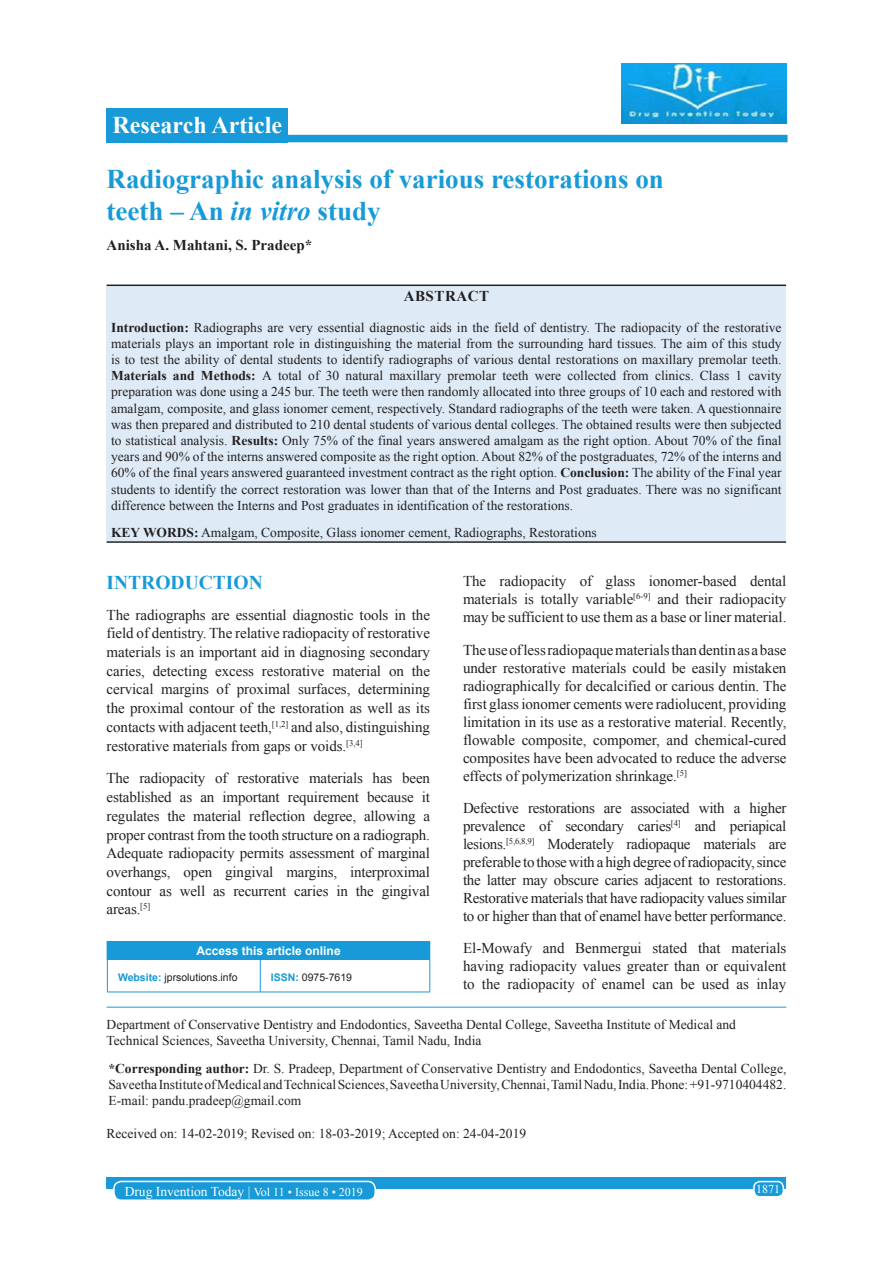
<style>
.page{position:relative;width:893px;height:1263px;background:#fff}
.page>*{position:absolute;margin:0;border:0;box-sizing:border-box;transform-origin:0 0}
.AT{font:700 27px/32.4px "Times New Roman";color:#179ad7}
.AH{font:700 24px "Times New Roman";color:#fff}
.t1{font:700 19.5px "Times New Roman";color:#179ad7}
.TX{font:15px/18px "Times New Roman";letter-spacing:-.005em;color:#231f20;text-align:justify}
.AU{font:700 15px "Times New Roman";color:#231f20}
.ABSH{font:700 15px "Times New Roman";letter-spacing:.035em;color:#231f20}
.ABS{font:13.5px/16.2px "Times New Roman";color:#231f20;text-align:justify}
.ADD{font:13.5px/16.2px "Times New Roman";color:#231f20;text-align:justify}
.AFF{font:13.5px/16.2px "Times New Roman";color:#231f20}
.KWD{font:13.5px "Times New Roman";color:#231f20}
.HIS{font:13.5px "Times New Roman";color:#231f20}
.RF{font:13.5px "Times New Roman";color:#fff}
.ATAO{font:700 12px "Arial";color:#fff}
.RF-2{font:12px "Times New Roman";color:#fff}
.WEBSITE{font:10.5px "Arial";color:#231f20}
.s1{font-style:italic}
.s2{font-weight:700}
.s3{font-weight:700;color:#179ad7}
.s4{font-size:12px}
</style>
<div class="page">
<div style="left:106px;top:1177px;width:680px;height:12px;background:#179ad7"></div>
<div style="left:753px;top:1181px;width:30px;height:15px;background:#179ad7;border-radius:6px"></div>
<div style="left:752px;top:1180px;width:31px;height:17px;border:2px solid #fff;border-radius:6px"></div>
<div style="left:114px;top:1181px;width:261px;height:19px;background:#179ad7;border-radius:7px"></div>
<div style="left:113px;top:1180px;width:263px;height:21px;border:2px solid #fff;border-radius:7px"></div>
<div style="left:106px;top:108px;width:182px;height:34px;background:#179ad7"></div>
<div style="left:265px;top:135px;width:522px;height:7px;background:#179ad7"></div>
<hr style="left:106px;top:1006px;width:680px;height:1px;background:#179ad7">
<div style="left:107px;top:941px;width:322px;height:19px;background:#179ad7"></div>
<svg style="left:106px;top:942px;width:1px;height:18px"></svg>
<hr style="left:106px;top:941px;width:154px;height:1px;background:#179ad7">
<svg style="left:429px;top:941px;width:1px;height:19px"></svg>
<hr style="left:107px;top:960px;width:1px;height:31px;background:#179ad7">
<hr style="left:107px;top:991px;width:153px;height:1px;background:#179ad7">
<hr style="left:260px;top:960px;width:1px;height:31px;background:#179ad7">
<hr style="left:429px;top:960px;width:1px;height:31px;background:#179ad7">
<hr style="left:260px;top:991px;width:170px;height:1px;background:#179ad7">
<img style="left:621px;top:63px;width:164px;height:60px">
<div style="left:106px;top:286px;width:679px;height:255px;background:#deebf7"></div>
<hr style="left:106px;top:284px;width:679px;height:2px;background:#231f20">
<hr style="left:106px;top:541px;width:679px;height:2px;background:#231f20">
<p class="AH" style="left:112px;top:108px;width:171px">Research Article</p>
<p class="AT" style="left:106px;top:162px;width:558px">Radiographic analysis of various restorations on teeth – An <span class="s1">in vitro</span> study</p>
<p class="AU" style="left:106px;top:234px;width:207px">Anisha A. Mahtani, S. Pradeep*</p>
<p class="ABSH" style="left:403px;top:285px;width:87px">ABSTRACT</p>
<p class="ABS" style="left:111px;top:318px;width:671px"><span class="s2">Introduction:</span> Radiographs are very essential diagnostic aids in the field of dentistry. The radiopacity of the restorative materials plays an important role in distinguishing the material from the surrounding hard tissues. The aim of this study is to test the ability of dental students to identify radiographs of various dental restorations on maxillary premolar teeth.<br><span class="s2">Materials and Methods:</span> A total of 30 natural maxillary premolar teeth were collected from clinics. Class 1 cavity preparation was done using a 245 bur. The teeth were then randomly allocated into three groups of 10 each and restored with amalgam, composite, and glass ionomer cement, respectively. Standard radiographs of the teeth were taken. A questionnaire was then prepared and distributed to 210 dental students of various dental colleges. The obtained results were then subjected to statistical analysis. <span class="s2">Results:</span> Only 75% of the final years answered amalgam as the right option. About 70% of the final years and 90% of the interns answered composite as the right option. About 82% of the postgraduates, 72% of the interns and 60% of the final years answered guaranteed investment contract as the right option. <span class="s2">Conclusion:</span> The ability of the Final year students to identify the correct restoration was lower than that of the Interns and Post graduates. There was no significant difference between the Interns and Post graduates in identification of the restorations.</p>
<p class="KWD" style="left:111px;top:523px;width:487px"><span class="s2">KEY WORDS:</span> Amalgam, Composite, Glass ionomer cement, Radiographs, Restorations</p>
<h1 class="t1" style="left:106px;top:568px;width:157px">INTRODUCTION</h1>
<p class="TX" style="left:106px;top:605px;width:325px;line-height:18.8px">The radiographs are essential diagnostic tools in the field of dentistry. The relative radiopacity of restorative materials is an important aid in diagnosing secondary caries, detecting excess restorative material on the cervical margins of proximal surfaces, determining the proximal contour of the restoration as well as its contacts with adjacent teeth,<sup>[1,2]</sup> and also, distinguishing restorative materials from gaps or voids.<sup>[3,4]</sup></p>
<p class="TX" style="left:106px;top:768px;width:325px;line-height:18.8px">The radiopacity of restorative materials has been established as an important requirement because it regulates the material reflection degree, allowing a proper contrast from the tooth structure on a radiograph.<br>Adequate radiopacity permits assessment of marginal overhangs, open gingival margins, interproximal contour as well as recurrent caries in the gingival areas.<sup>[5]</sup></p>
<p class="ATAO" style="left:196px;top:942px;width:146px">Access this article online</p>
<p class="WEBSITE" style="left:118px;top:970px;width:121px"><span class="s3">Website:</span> jprsolutions.info</p>
<p class="WEBSITE" style="left:271px;top:970px;width:83px"><span class="s3">ISSN:</span> 0975-7619</p>
<p class="TX" style="left:463px;top:572px;width:325px">The radiopacity of glass ionomer-based dental materials is totally variable<sup>[6-9]</sup> and their radiopacity may be sufficient to use them as a base or liner material.</p>
<p class="TX" style="left:463px;top:640px;width:325px">The use of less radiopaque materials than dentin as a base under restorative materials could be easily mistaken radiographically for decalcified or carious dentin. The first glass ionomer cements were radiolucent, providing limitation in its use as a restorative material. Recently, flowable composite, compomer, and chemical-cured composites have been advocated to reduce the adverse effects of polymerization shrinkage.<sup>[5]</sup></p>
<p class="TX" style="left:463px;top:798px;width:325px">Defective restorations are associated with a higher prevalence of secondary caries<sup>[4]</sup> and periapical lesions.<sup>[5,6,8,9]</sup> Moderately radiopaque materials are preferable to those with a high degree of radiopacity, since the latter may obscure caries adjacent to restorations.<br>Restorative materials that have radiopacity values similar to or higher than that of enamel have better performance.</p>
<p class="TX" style="left:463px;top:938px;width:325px">El-Mowafy and Benmergui stated that materials having radiopacity values greater than or equivalent to the radiopacity of enamel can be used as inlay</p>
<p class="AFF" style="left:106px;top:1015px;width:630px">Department of Conservative Dentistry and Endodontics, Saveetha Dental College, Saveetha Institute of Medical and<br>Technical Sciences, Saveetha University, Chennai, Tamil Nadu, India</p>
<p class="ADD" style="left:108px;top:1059px;width:679px"><span class="s2">*Corresponding author:</span> Dr. S. Pradeep, Department of Conservative Dentistry and Endodontics, Saveetha Dental College, Saveetha Institute of Medical and Technical Sciences, Saveetha University, Chennai, Tamil Nadu, India. Phone: +91-9710404482.<br>E-mail: pandu.pradeep@gmail.com</p>
<p class="HIS" style="left:106px;top:1124px;width:421px">Received on: 14-02-2019; Revised on: 18-03-2019; Accepted on: 24-04-2019</p>
<p class="RF" style="left:125px;top:1181px;width:240px">Drug Invention Today | <span class="s4">Vol 11 • Issue 8 • 2019</span></p>
<p class="RF-2" style="left:755px;top:1180px;width:25px">1871</p>
</div>
